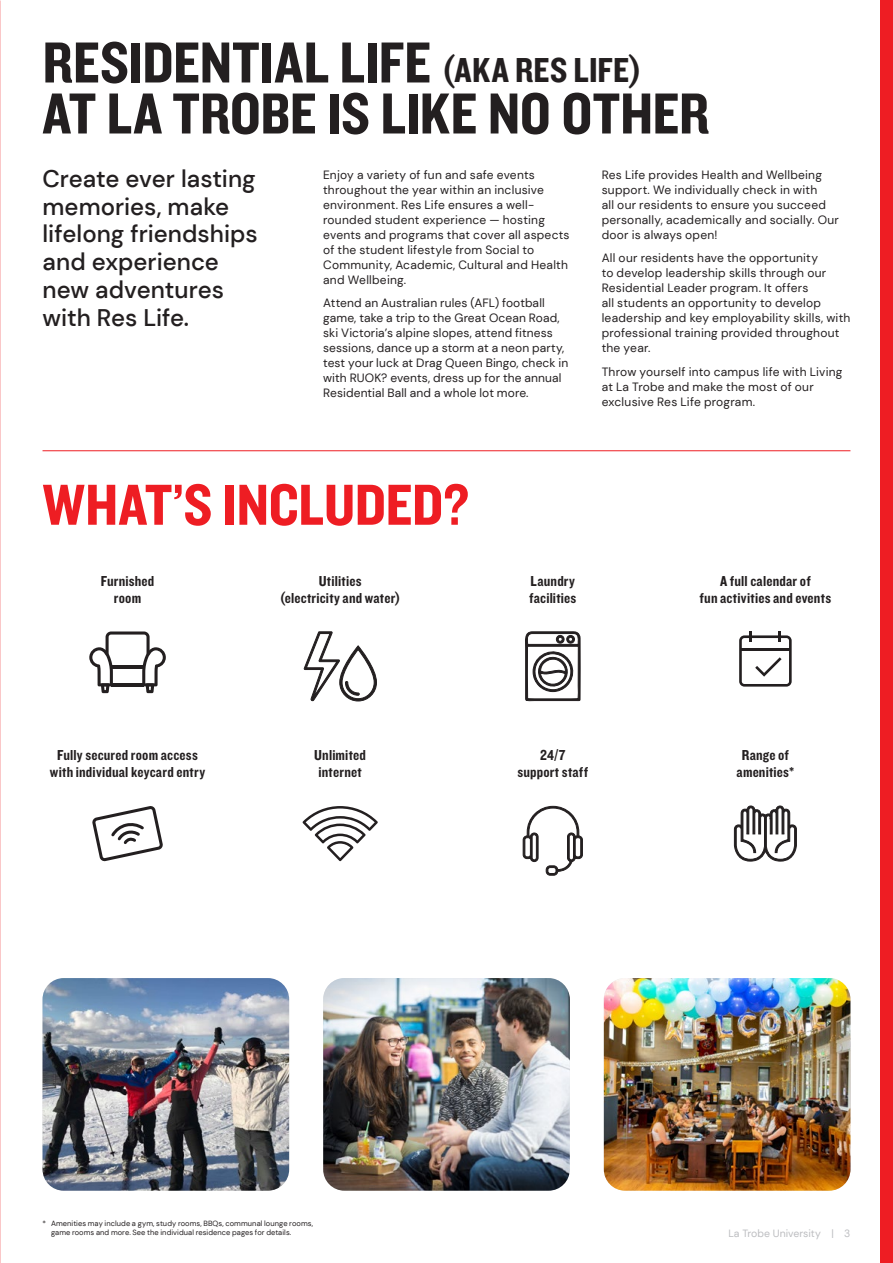
<style>
.page{position:relative;width:893px;height:1263px;background:#fff}
.page>*{position:absolute;margin:0;border:0;box-sizing:border-box;transform-origin:0 0}
.Title_Heading_1{font:60px/51px "Knockout 50 Welterweight";color:#231f20}
.Title_Heading_1-2{font:60px "Knockout 50 Welterweight";letter-spacing:-.01em;color:#ee1d23}
.Generic___Intro_para{font:500 24px/27.8px "DM Sans";color:#231f20}
.Generic___Heading_3{font:15px/16.5px "Knockout 50 Welterweight";letter-spacing:.01em;color:#231f20;text-align:center}
.Generic___Body{font:12px/15px "DM Sans";letter-spacing:.015em;color:#231f20}
.Header___Page_number{font:10.5px "DM Sans";color:#bcbdc0}
.Generic___Footnote{font:7.5px/9px "DM Sans";letter-spacing:.01em;color:#231f20}
.s1{font-size:36px}
</style>
<div class="page">
<svg style="left:92px;top:806px;width:71px;height:56px"></svg>
<svg style="left:523px;top:806px;width:60px;height:70px"></svg>
<svg style="left:302px;top:806px;width:76px;height:55px"></svg>
<svg style="left:734px;top:806px;width:63px;height:55px"></svg>
<svg style="left:525px;top:631px;width:56px;height:70px"></svg>
<svg style="left:89px;top:631px;width:77px;height:62px"></svg>
<hr style="left:111px;top:683px;width:33px;height:3px;background:#231f20">
<svg style="left:739px;top:631px;width:53px;height:56px"></svg>
<svg style="left:303px;top:631px;width:74px;height:71px"></svg>
<img style="left:323px;top:978px;width:247px;height:213px">
<img style="left:604px;top:978px;width:246px;height:213px">
<img style="left:43px;top:978px;width:246px;height:213px">
<hr style="left:43px;top:450px;width:807px;height:1px;background:#ee1d23">
<div style="left:880px;top:0;width:13px;height:1263px;background:#ee1d23"></div>
<p class="Title_Heading_1" style="left:43px;top:35px;width:668px">RESIDENTIAL LIFE <span class="s1">(AKA RES LIFE)<br></span>AT LA TROBE IS LIKE NO OTHER</p>
<p class="Generic___Intro_para" style="left:43px;top:165px;width:217px">Create ever lasting memories, make lifelong friendships and experience new adventures with Res Life.</p>
<p class="Generic___Body" style="left:323px;top:167px;width:248px">Enjoy a variety of fun and safe events throughout the year within an inclusive environment. Res Life ensures a well&shy;rounded student experience — hosting events and programs that cover all aspects of the student lifestyle from Social to Community, Academic, Cultural and Health and Wellbeing.</p>
<p class="Generic___Body" style="left:323px;top:295px;width:247px">Attend an Australian rules (AFL) football game, take a trip to the Great Ocean Road, ski Victoria’s alpine slopes, attend fitness sessions, dance up a storm at a neon party, test your luck at Drag Queen Bingo, check in with RUOK? events, dress up for the annual Residential Ball and a whole lot more.</p>
<p class="Title_Heading_1-2" style="left:43px;top:465px;width:428px">WHAT’S INCLUDED?</p>
<p class="Generic___Body" style="left:602px;top:167px;width:239px">Res Life provides Health and Wellbeing support. We individually check in with<br>all our residents to ensure you succeed personally, academically and socially. Our door is always open!</p>
<p class="Generic___Body" style="left:602px;top:250px;width:250px">All our residents have the opportunity<br>to develop leadership skills through our Residential Leader program. It offers<br>all students an opportunity to develop leadership and key employability skills, with professional training provided throughout the year.</p>
<p class="Generic___Body" style="left:602px;top:364px;width:242px">Throw yourself into campus life with Living at La Trobe and make the most of our exclusive Res Life program.</p>
<p class="Generic___Heading_3" style="left:101px;top:572px;width:55px">Furnished room</p>
<p class="Generic___Heading_3" style="left:700px;top:572px;width:133px">A full calendar of<br>fun activities and events</p>
<p class="Generic___Heading_3" style="left:280px;top:572px;width:122px">Utilities<br>(electricity and water)</p>
<p class="Generic___Heading_3" style="left:529px;top:572px;width:49px;text-align:left">Laundry facilities</p>
<p class="Generic___Heading_3" style="left:517px;top:747px;width:72px">24/7 support staff</p>
<p class="Generic___Heading_3" style="left:50px;top:747px;width:157px">Fully secured room access with individual keycard entry</p>
<p class="Generic___Heading_3" style="left:736px;top:747px;width:59px">Range of amenities*</p>
<p class="Generic___Heading_3" style="left:314px;top:747px;width:53px;text-align:left">Unlimited internet</p>
<p class="Generic___Footnote" style="left:51px;top:1219px;width:263px;text-indent:-9px">* Amenities may include a gym, study rooms, BBQs, communal lounge rooms, game rooms and more. See the individual residence pages for details.</p>
<p class="Header___Page_number" style="left:728px;top:1227px;width:124px">La Trobe University | 3</p>
</div>
